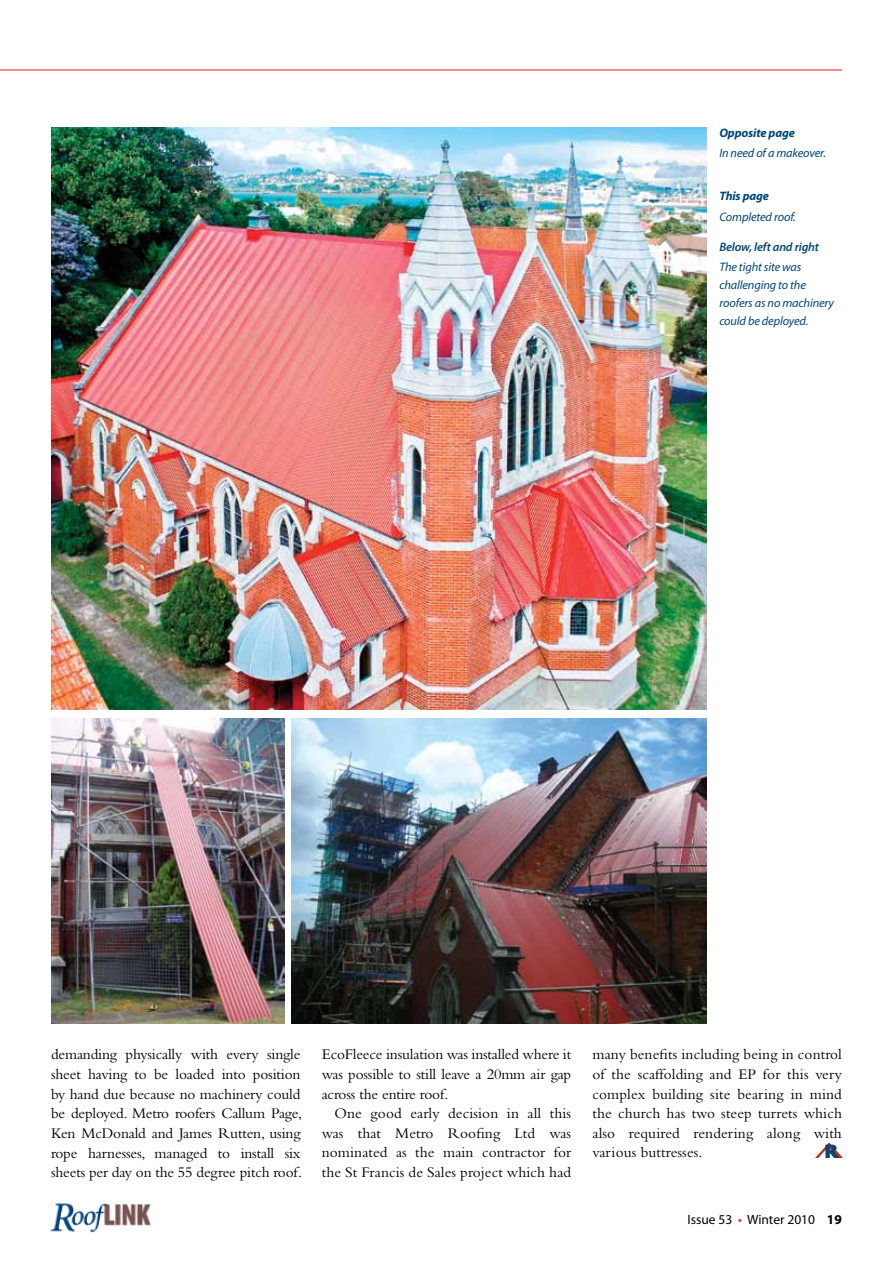
<style>
.page{position:relative;width:893px;height:1263px;background:#fff}
.page>*{position:absolute;margin:0;border:0;box-sizing:border-box;transform-origin:0 0}
.t1{font:15.3px/19.6px "Maori Bembo";letter-spacing:-.01em;color:#000;text-align:justify}
.t2{font:13.5px "Myriad Pro";color:#000}
.t3{font:italic 12.3px/18px "Myriad Pro";letter-spacing:-.01em;color:#004678}
.t4{font:italic 700 12.3px "Myriad Pro";letter-spacing:-.01em;color:#004678}
.t5{font:italic 600 12.3px "Myriad Pro";letter-spacing:-.01em;color:#004678}
.s1{color:#ed1d24}
.s2{font-weight:700}
</style>
<div class="page">
<hr style="left:0;top:70px;width:842px;height:1px;background:#ed1d24">
<img style="left:50px;top:1203px;width:101px;height:30px">
<img style="left:51px;top:128px;width:655px;height:582px">
<img style="left:51px;top:719px;width:233px;height:304px">
<img style="left:292px;top:719px;width:414px;height:304px">
<svg style="left:816px;top:1143px;width:26px;height:15px"></svg>
<p class="t4" style="left:719px;top:125px;width:77px">Opposite page</p>
<p class="t3" style="left:719px;top:144px;width:108px">In need of a makeover.</p>
<p class="t4" style="left:719px;top:188px;width:51px">This page</p>
<p class="t3" style="left:719px;top:207px;width:78px">Completed roof.</p>
<p class="t5" style="left:719px;top:239px;width:101px">Below, left and right</p>
<p class="t3" style="left:719px;top:258px;width:116px">The tight site was challenging to the roofers as no machinery could be deployed.</p>
<p class="t1" style="left:51px;top:1044px;width:252px">demanding physically with every single sheet having to be loaded into position by hand due because no machinery could be deployed. Metro roofers Callum Page, Ken McDonald and James Rutten, using rope harnesses, managed to install six sheets per day on the 55 degree pitch roof.</p>
<p class="t1" style="left:322px;top:1044px;width:251px">EcoFleece insulation was installed where it was possible to still leave a 20mm air gap across the entire roof.</p>
<p class="t1" style="left:322px;top:1103px;width:251px;text-indent:13px">One good early decision in all this was that Metro Roofing Ltd was nominated as the main contractor for the St Francis de Sales project which had</p>
<p class="t1" style="left:592px;top:1044px;width:251px">many benefits including being in control of the scaffolding and EP for this very complex building site bearing in mind the church has two steep turrets which also required rendering along with various buttresses.</p>
<p class="t2" style="left:688px;top:1211px;width:156px">Issue 53 <span class="s1">•</span> Winter 2010 <span class="s2">19</span></p>
</div>
